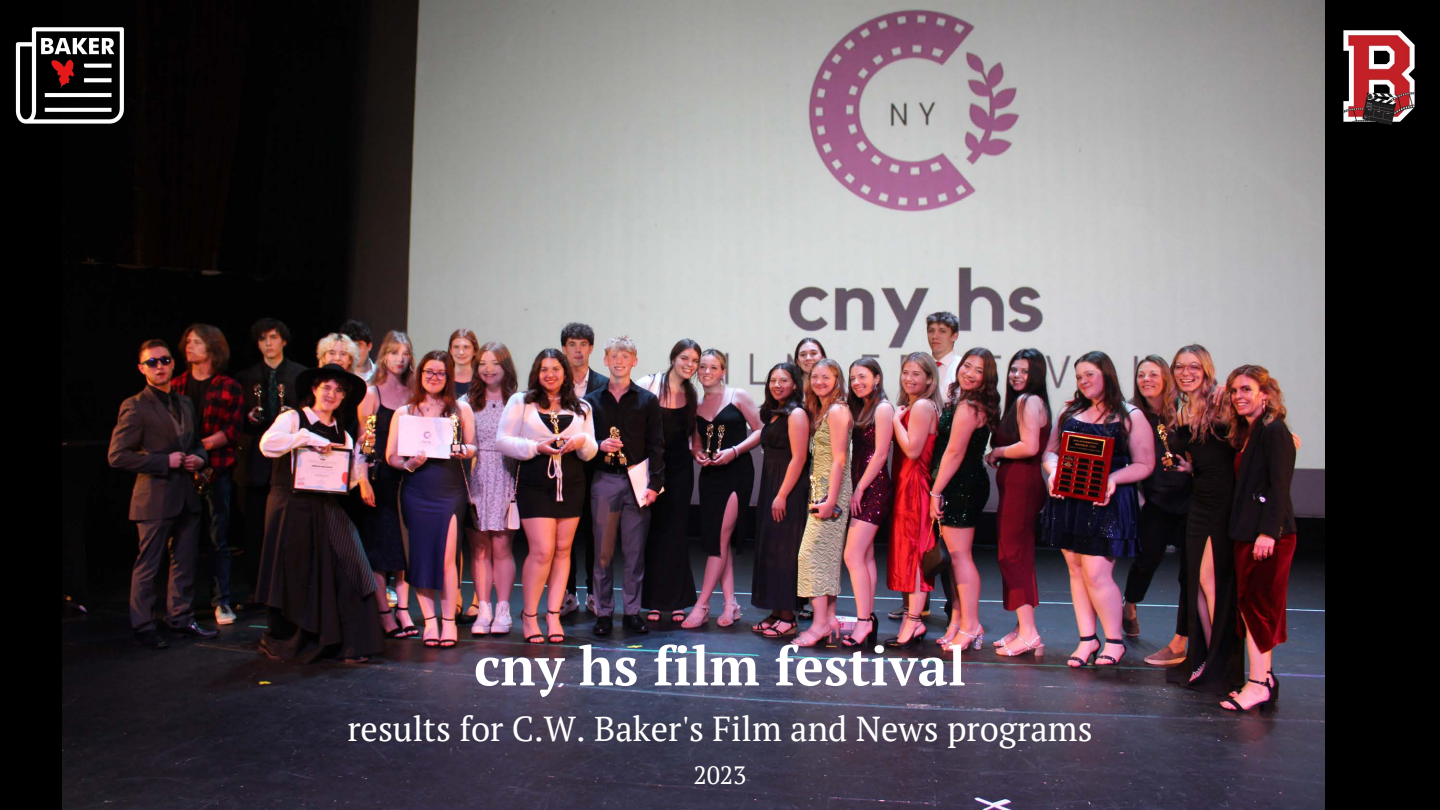
<style>
.page{position:relative;width:1440px;height:810px;background:#000}
.page>*{position:absolute;margin:0;border:0;box-sizing:border-box;transform-origin:0 0}
.t1{font:700 54.4px "PT Serif";color:#fff}
.t2{font:34.6px "PT Serif";color:#fff}
.t3{font:25px "PT Serif";color:#fff}
</style>
<div class="page">
<img style="left:63px;top:0;width:1261px;height:810px">
<img style="left:1318px;top:15px;width:97px;height:122px">
<img style="left:15px;top:6px;width:126px;height:141px">
<p class="t1" style="left:474px;top:629px;width:493px">cny hs film festival</p>
<p class="t2" style="left:347px;top:705px;width:747px">results for C.W. Baker's Film and News programs</p>
<p class="t3" style="left:693px;top:758px;width:55px">2023</p>
</div>
